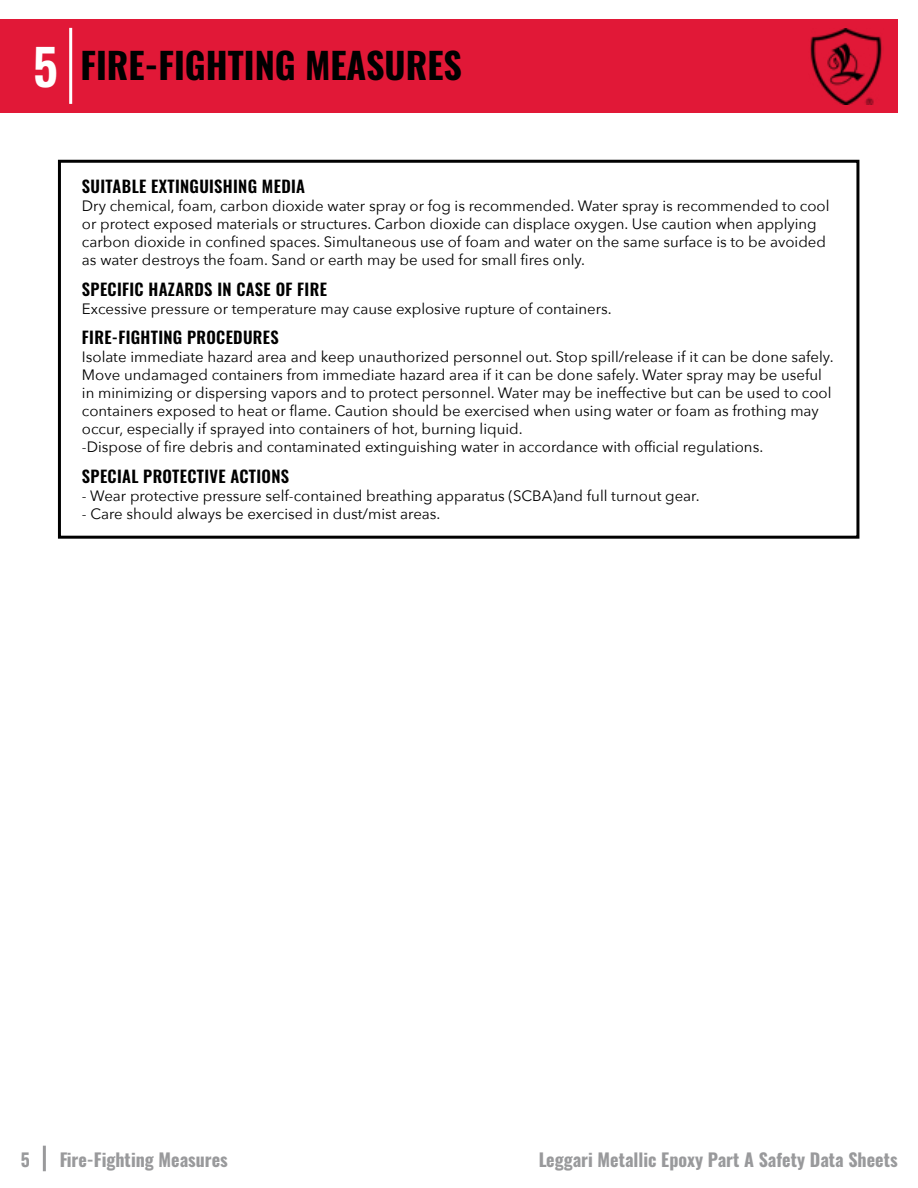
<style>
.page{position:relative;width:918px;height:1188px;background:#fff}
.page>*{position:absolute;margin:0;border:0;box-sizing:border-box;transform-origin:0 0}
.t1{font:600 49.5px "Oswald";color:#fff}
.section_headings{font:700 36px "Oswald";color:#000}
.t2{font:700 18px "Oswald";color:#6d6e71}
.smaller_sub_header_b{font:600 16.5px "Oswald";letter-spacing:.02em;color:#000}
.big_body_sections{font:15px/18px "Avenir Next";color:#000}
</style>
<div class="page">
<div style="left:0;top:19px;width:898px;height:94px;background:#e11837"></div>
<div style="left:43px;top:1146px;width:3px;height:25px;background:#6d6e71;border:2px solid #6d6e71"></div>
<div style="left:69px;top:28px;width:3px;height:76px;background:#fff;border:2px solid #fff"></div>
<img style="left:810px;top:28px;width:72px;height:76px">
<div style="left:58px;top:160px;width:801px;height:379px;border:3px solid #000"></div>
<h1 class="t1" style="left:33px;top:41px;width:26px">5</h1>
<p class="section_headings" style="left:80px;top:46px;width:383px">FIRE-FIGHTING MEASURES</p>
<p class="smaller_sub_header_b" style="left:82px;top:178px;width:225px">SUITABLE EXTINGUISHING MEDIA</p>
<p class="big_body_sections" style="left:82px;top:196px;width:749px">Dry chemical, foam, carbon dioxide water spray or fog is recommended. Water spray is recommended to cool or protect exposed materials or structures. Carbon dioxide can displace oxygen. Use caution when applying carbon dioxide in confined spaces. Simultaneous use of foam and water on the same surface is to be avoided as water destroys the foam. Sand or earth may be used for small fires only.</p>
<p class="smaller_sub_header_b" style="left:82px;top:280px;width:246px">SPECIFIC HAZARDS IN CASE OF FIRE</p>
<p class="big_body_sections" style="left:82px;top:299px;width:531px">Excessive pressure or temperature may cause explosive rupture of containers.</p>
<p class="smaller_sub_header_b" style="left:82px;top:329px;width:198px">FIRE-FIGHTING PROCEDURES</p>
<p class="big_body_sections" style="left:82px;top:347px;width:753px">Isolate immediate hazard area and keep unauthorized personnel out. Stop spill/release if it can be done safely.<br>Move undamaged containers from immediate hazard area if it can be done safely. Water spray may be useful in minimizing or dispersing vapors and to protect personnel. Water may be ineffective but can be used to cool containers exposed to heat or flame. Caution should be exercised when using water or foam as frothing may occur, especially if sprayed into containers of hot, burning liquid.</p>
<p class="big_body_sections" style="left:82px;top:437px;width:683px">-Dispose of fire debris and contaminated extinguishing water in accordance with official regulations.</p>
<p class="smaller_sub_header_b" style="left:82px;top:467px;width:209px">SPECIAL PROTECTIVE ACTIONS</p>
<p class="big_body_sections" style="left:82px;top:486px;width:619px">- Wear protective pressure self-contained breathing apparatus (SCBA)and full turnout gear.</p>
<p class="big_body_sections" style="left:82px;top:504px;width:360px">- Care should always be exercised in dust/mist areas.</p>
<p class="t2" style="left:20px;top:1150px;width:11px">5</p>
<p class="t2" style="left:59px;top:1150px;width:170px">Fire-Fighting Measures</p>
<p class="t2" style="left:538px;top:1150px;width:361px">Leggari Metallic Epoxy Part A Safety Data Sheets</p>
</div>
